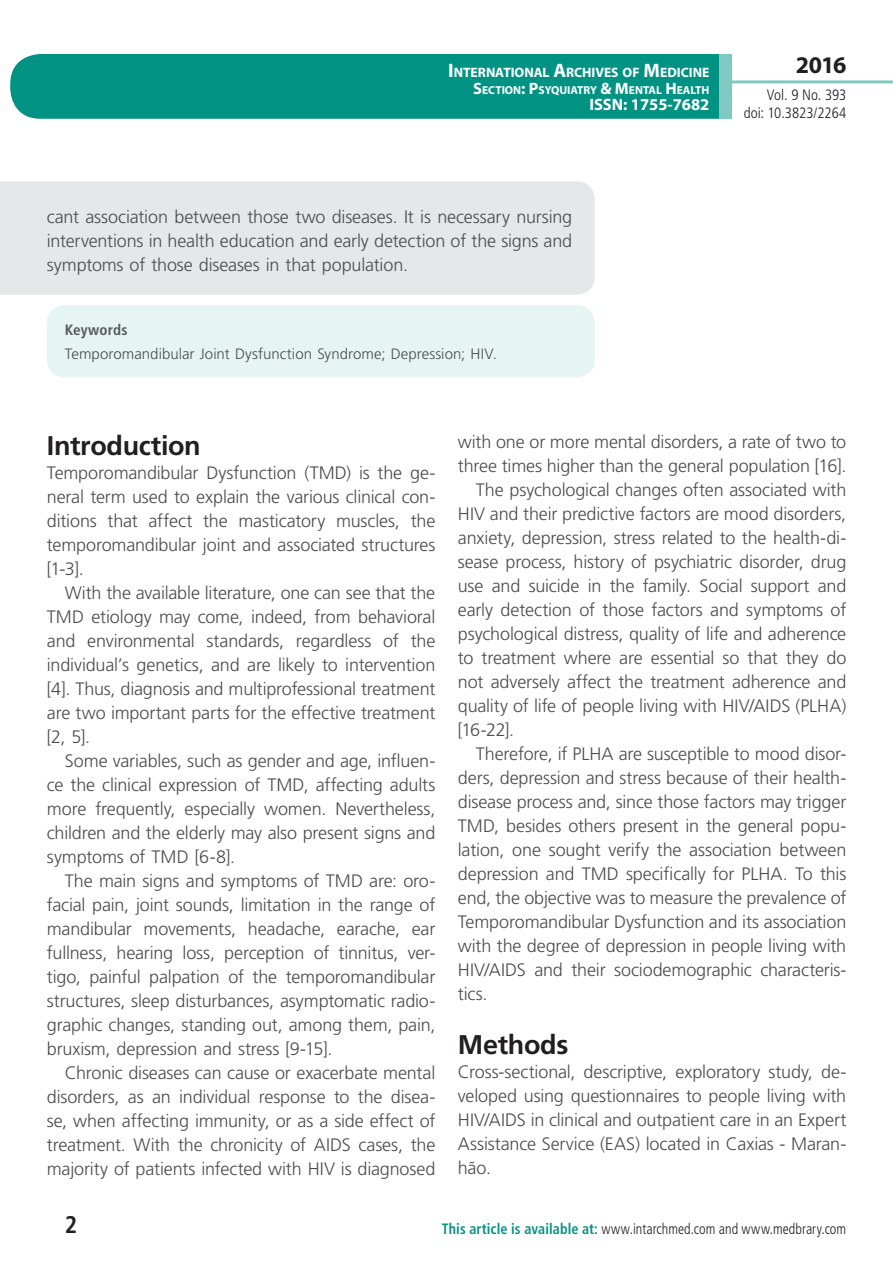
<style>
.page{position:relative;width:893px;height:1263px;background:#fff}
.page>*{position:absolute;margin:0;border:0;box-sizing:border-box;transform-origin:0 0}
.t1{font:700 27px "Frutiger LT Std";letter-spacing:-.015em;color:#231f20}
.t2{font:700 24px "Myriad Pro";color:#231f20}
.t3{font:700 condensed 24px "Frutiger LT Std";color:#231f20}
.t4{font:300 18px/24px "Frutiger LT Std";letter-spacing:-.01em;color:#4b4c4d;text-align:justify}
.t5{font:700 16.5px "Myriad Pro";color:#fff}
.t6{font:300 condensed 15px "Frutiger LT Std";letter-spacing:.005em;color:#231f20;scale:.94 1}
.t7{font:300 15px "Frutiger LT Std";letter-spacing:.005em;color:#4b4c4d}
.t8{font:300 condensed 15px/18px "Frutiger LT Std";letter-spacing:.005em;color:#231f20;text-align:right}
.t9{font:700 condensed 15px "Frutiger LT Std";letter-spacing:.01em;color:#57585a}
.t10{font:700 13.65px "Myriad Pro";letter-spacing:-.005em;color:#fff}
.t11{font:700 11.55px "Myriad Pro";color:#fff}
.s1{font-size:19.5px}
.s2{font-size:16.5px}
.s3{font-weight:700;color:#009384}
</style>
<div class="page">
<div style="left:10px;top:54px;width:775px;height:65px;background:#009384;border-radius:30px"></div>
<div style="left:732px;top:0;width:161px;height:157px;background:#fff"></div>
<hr style="left:730px;top:80px;width:163px;height:3px;background:#80c9c2">
<div style="left:719px;top:54px;width:13px;height:65px;background:#80c9c2"></div>
<div style="left:47px;top:305px;width:548px;height:72px;background:#e6f4f3;border-radius:18px"></div>
<div style="left:0;top:181px;width:595px;height:114px;background:#e6e7e9"></div>
<p class="t10" style="left:448px;top:64px;width:263px"><span class="s1">I</span>NTERNATIONAL <span class="s1">A</span>RCHIVES OF <span class="s1">M</span>EDICINE</p>
<p class="t11" style="left:473px;top:82px;width:238px"><span class="s2">S</span>ECTION<span class="s2">: P</span>SYQUIATRY <span class="s2">&amp; M</span>ENTAL <span class="s2">H</span> EALTH</p>
<p class="t5" style="left:589px;top:94px;width:122px">ISSN: 1755-7682</p>
<h2 class="t2" style="left:796px;top:49px;width:52px">2016</h2>
<p class="t8" style="left:744px;top:86px;width:104px">Vol. 9 No. 393 doi: 10.3823/2264</p>
<p class="t4" style="left:47px;top:205px;width:527px">cant association between those two diseases. It is necessary nursing interventions in health education and early detection of the signs and symptoms of those diseases in that population.</p>
<p class="t9" style="left:65px;top:320px;width:64px">Keywords</p>
<p class="t7" style="left:65px;top:345px;width:434px">Temporomandibular Joint Dysfunction Syndrome; Depression; HIV.</p>
<h1 class="t1" style="left:47px;top:430px;width:155px">Introduction</h1>
<p class="t4" style="left:47px;top:461px;width:390px">Temporomandibular Dysfunction (TMD) is the ge&shy;neral term used to explain the various clinical con&shy;ditions that affect the masticatory muscles, the temporomandibular joint and associated structures [1-3].</p>
<p class="t4" style="left:47px;top:581px;width:390px;text-indent:18px">With the available literature, one can see that the TMD etiology may come, indeed, from behavioral and environmental standards, regardless of the individual’s genetics, and are likely to intervention [4]. Thus, diagnosis and multiprofessional treatment are two important parts for the effective treatment [2, 5].</p>
<p class="t4" style="left:47px;top:749px;width:390px;text-indent:18px">Some variables, such as gender and age, influen&shy;ce the clinical expression of TMD, affecting adults more frequently, especially women. Nevertheless, children and the elderly may also present signs and symptoms of TMD [6-8].</p>
<p class="t4" style="left:47px;top:869px;width:390px;text-indent:18px">The main signs and symptoms of TMD are: oro&shy;facial pain, joint sounds, limitation in the range of mandibular movements, headache, earache, ear fullness, hearing loss, perception of tinnitus, ver&shy;tigo, painful palpation of the temporomandibular structures, sleep disturbances, asymptomatic radio&shy;graphic changes, standing out, among them, pain, bruxism, depression and stress [9-15].</p>
<p class="t4" style="left:47px;top:1061px;width:390px;text-indent:18px">Chronic diseases can cause or exacerbate mental disorders, as an individual response to the disea&shy;se, when affecting immunity, or as a side effect of treatment. With the chronicity of AIDS cases, the majority of patients infected with HIV is diagnosed</p>
<p class="t4" style="left:458px;top:430px;width:390px">with one or more mental disorders, a rate of two to</p>
<p class="t4" style="left:458px;top:454px;width:390px">three times higher than the general population [16].</p>
<p class="t4" style="left:476px;top:478px;width:372px">The psychological changes often associated with</p>
<p class="t4" style="left:458px;top:502px;width:390px">HIV and their predictive factors are mood disorders,</p>
<p class="t4" style="left:458px;top:526px;width:390px">anxiety, depression, stress related to the health-di-</p>
<p class="t4" style="left:458px;top:550px;width:390px">sease process, history of psychiatric disorder, drug</p>
<p class="t4" style="left:458px;top:574px;width:390px">use and suicide in the family. Social support and</p>
<p class="t4" style="left:458px;top:598px;width:390px">early detection of those factors and symptoms of</p>
<p class="t4" style="left:458px;top:622px;width:390px">psychological distress, quality of life and adherence</p>
<p class="t4" style="left:458px;top:646px;width:390px">to treatment where are essential so that they do</p>
<p class="t4" style="left:458px;top:670px;width:390px">not adversely affect the treatment adherence and</p>
<p class="t4" style="left:458px;top:694px;width:390px">quality of life of people living with HIV/AIDS (PLHA)</p>
<p class="t4" style="left:458px;top:718px;width:58px">[16-22].</p>
<p class="t4" style="left:476px;top:742px;width:372px">Therefore, if PLHA are susceptible to mood disor-</p>
<p class="t4" style="left:458px;top:766px;width:390px">ders, depression and stress because of their health-</p>
<p class="t4" style="left:458px;top:790px;width:390px">disease process and, since those factors may trigger</p>
<p class="t4" style="left:458px;top:814px;width:390px">TMD, besides others present in the general popu-</p>
<p class="t4" style="left:458px;top:838px;width:390px">lation, one sought verify the association between</p>
<p class="t4" style="left:458px;top:862px;width:390px">depression and TMD specifically for PLHA. To this</p>
<p class="t4" style="left:458px;top:886px;width:390px">end, the objective was to measure the prevalence of</p>
<p class="t4" style="left:458px;top:910px;width:390px">Temporomandibular Dysfunction and its association</p>
<p class="t4" style="left:458px;top:934px;width:390px">with the degree of depression in people living with</p>
<p class="t4" style="left:458px;top:958px;width:390px">HIV/AIDS and their sociodemographic characteris-</p>
<p class="t4" style="left:458px;top:982px;width:31px">tics.</p>
<h1 class="t1" style="left:458px;top:1029px;width:112px">Methods</h1>
<p class="t4" style="left:458px;top:1060px;width:390px">Cross-sectional, descriptive, exploratory study, de&shy;veloped using questionnaires to people living with HIV/AIDS in clinical and outpatient care in an Expert Assistance Service (EAS) located in Caxias - Maran&shy;hão.</p>
<h2 class="t3" style="left:65px;top:1210px;width:14px">2</h2>
<p class="t6" style="left:442px;top:1220px;width:432px"><span class="s3">This article is available at:</span> www.intarchmed.com and www.medbrary.com</p>
</div>
